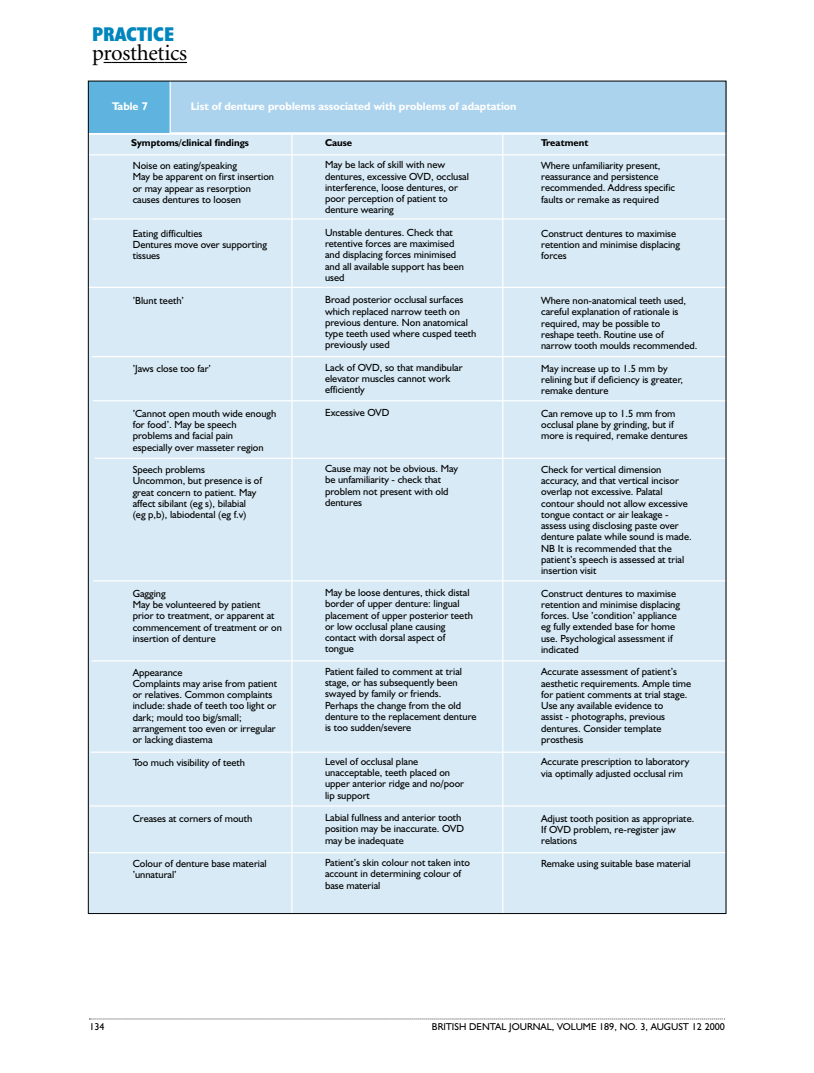
<style>
.page{position:relative;width:814px;height:1073px;background:#fff}
.page>*{position:absolute;margin:0;border:0;box-sizing:border-box;transform-origin:0 0}
.t1{font:22.5px "Minion";letter-spacing:-.015em;color:#000}
.t2{font:700 condensed 20px "Humanist 521 BT Xtra";color:#0086bd}
.t3{font:700 11.25px "Humanist 521 BT";color:#fff}
.t4{font:10.38px/11.2px "Humanist 521 BT";color:#000}
.t5{font:10px "Humanist 521 BT";color:#000}
.t6{font:700 10px "Humanist 521 BT";color:#000}
</style>
<div class="page">
<svg style="left:89px;top:1018px;width:636px;height:1px"></svg>
<hr style="left:111px;top:62px;width:47px;height:1px;background:#000">
<svg style="left:158px;top:62px;width:29px;height:1px"></svg>
<div style="left:88px;top:81px;width:638px;height:831px;background:#d7eaf6"></div>
<div style="left:88px;top:81px;width:638px;height:53px;background:#acd3ed"></div>
<hr style="left:88px;top:132px;width:638px;height:3px;background:#fff">
<div style="left:88px;top:81px;width:82px;height:51px;background:#5eb4de"></div>
<hr style="left:291px;top:134px;width:1px;height:779px;background:#fff">
<hr style="left:502px;top:134px;width:1px;height:779px;background:#fff">
<hr style="left:88px;top:154px;width:638px;height:1px;background:#fff">
<hr style="left:88px;top:287px;width:638px;height:1px;background:#fff">
<hr style="left:170px;top:81px;width:1px;height:52px;background:#fff">
<hr style="left:92px;top:218px;width:634px;height:2px;background:#fff">
<hr style="left:93px;top:400px;width:633px;height:1px;background:#fff">
<hr style="left:92px;top:356px;width:634px;height:1px;background:#fff">
<hr style="left:95px;top:457px;width:631px;height:2px;background:#fff">
<hr style="left:93px;top:580px;width:633px;height:1px;background:#fff">
<hr style="left:91px;top:660px;width:635px;height:1px;background:#fff">
<hr style="left:91px;top:751px;width:635px;height:1px;background:#fff">
<hr style="left:90px;top:805px;width:636px;height:1px;background:#fff">
<hr style="left:88px;top:852px;width:638px;height:1px;background:#fff">
<h2 class="t2" style="left:92px;top:28px;width:84px">PRACTICE</h2>
<h1 class="t1" style="left:92px;top:44px;width:97px">prosthetics</h1>
<p class="t3" style="left:112px;top:102px;width:37px">Table 7</p>
<p class="t3" style="left:191px;top:102px;width:327px">List of denture problems associated with problems of adaptation</p>
<p class="t6" style="left:131px;top:140px;width:119px">Symptoms/clinical findings</p>
<p class="t4" style="left:133px;top:161px;width:143px">Noise on eating/speaking<br>May be apparent on first insertion or may appear as resorption causes dentures to loosen</p>
<p class="t4" style="left:133px;top:229px;width:136px">Eating difficulties<br>Dentures move over supporting tissues</p>
<p class="t4" style="left:133px;top:296px;width:53px">’Blunt teeth’</p>
<p class="t4" style="left:133px;top:364px;width:80px">’Jaws close too far’</p>
<p class="t4" style="left:133px;top:409px;width:145px">’Cannot open mouth wide enough for food’. May be speech problems and facial pain<br>especially over masseter region</p>
<p class="t4" style="left:133px;top:465px;width:131px">Speech problems<br>Uncommon, but presence is of great concern to patient. May affect sibilant (eg s), bilabial<br>(eg p,b), labiodental (eg f.v)</p>
<p class="t4" style="left:133px;top:589px;width:151px">Gagging<br>May be volunteered by patient prior to treatment, or apparent at commencement of treatment or on insertion of denture</p>
<p class="t4" style="left:133px;top:667px;width:146px">Appearance<br>Complaints may arise from patient or relatives. Common complaints include: shade of teeth too light or dark; mould too big/small; arrangement too even or irregular or lacking diastema</p>
<p class="t4" style="left:133px;top:757px;width:114px">Too much visibility of teeth</p>
<p class="t4" style="left:133px;top:814px;width:121px">Creases at corners of mouth</p>
<p class="t4" style="left:133px;top:859px;width:136px">Colour of denture base material ’unnatural’</p>
<p class="t6" style="left:325px;top:139px;width:29px">Cause</p>
<p class="t4" style="left:325px;top:160px;width:145px">May be lack of skill with new dentures, excessive OVD, occlusal interference, loose dentures, or poor perception of patient to denture wearing</p>
<p class="t4" style="left:325px;top:228px;width:140px">Unstable dentures. Check that retentive forces are maximised and displacing forces minimised and all available support has been used</p>
<p class="t4" style="left:325px;top:295px;width:153px">Broad posterior occlusal surfaces which replaced narrow teeth on previous denture. Non anatomical type teeth used where cusped teeth previously used</p>
<p class="t4" style="left:325px;top:363px;width:139px">Lack of OVD, so that mandibular elevator muscles cannot work efficiently</p>
<p class="t4" style="left:325px;top:408px;width:66px">Excessive OVD</p>
<p class="t4" style="left:325px;top:464px;width:135px">Cause may not be obvious. May be unfamiliarity - check that problem not present with old dentures</p>
<p class="t4" style="left:325px;top:588px;width:149px">May be loose dentures, thick distal border of upper denture: lingual placement of upper posterior teeth or low occlusal plane causing contact with dorsal aspect of tongue</p>
<p class="t4" style="left:325px;top:667px;width:153px">Patient failed to comment at trial stage, or has subsequently been swayed by family or friends.<br>Perhaps the change from the old denture to the replacement denture is too sudden/severe</p>
<p class="t4" style="left:325px;top:757px;width:141px">Level of occlusal plane unacceptable, teeth placed on upper anterior ridge and no/poor lip support</p>
<p class="t4" style="left:325px;top:813px;width:141px">Labial fullness and anterior tooth position may be inaccurate. OVD may be inadequate</p>
<p class="t4" style="left:325px;top:858px;width:146px">Patient’s skin colour not taken into account in determining colour of base material</p>
<p class="t6" style="left:541px;top:140px;width:49px">Treatment</p>
<p class="t4" style="left:541px;top:161px;width:135px">Where unfamiliarity present, reassurance and persistence recommended. Address specific faults or remake as required</p>
<p class="t4" style="left:541px;top:228px;width:140px">Construct dentures to maximise retention and minimise displacing forces</p>
<p class="t4" style="left:541px;top:296px;width:158px">Where non-anatomical teeth used, careful explanation of rationale is required, may be possible to<br>reshape teeth. Routine use of<br>narrow tooth moulds recommended.</p>
<p class="t4" style="left:541px;top:363px;width:143px">May increase up to 1.5 mm by relining but if deficiency is greater, remake denture</p>
<p class="t4" style="left:541px;top:408px;width:148px">Can remove up to 1.5 mm from occlusal plane by grinding, but if more is required, remake dentures</p>
<p class="t4" style="left:541px;top:465px;width:152px">Check for vertical dimension accuracy, and that vertical incisor overlap not excessive. Palatal contour should not allow excessive tongue contact or air leakage - assess using disclosing paste over denture palate while sound is made.<br>NB It is recommended that the patient’s speech is assessed at trial insertion visit</p>
<p class="t4" style="left:541px;top:588px;width:140px">Construct dentures to maximise retention and minimise displacing forces. Use ’condition’ appliance eg fully extended base for home use. Psychological assessment if indicated</p>
<p class="t4" style="left:541px;top:667px;width:152px">Accurate assessment of patient’s aesthetic requirements. Ample time for patient comments at trial stage.<br>Use any available evidence to<br>assist - photographs, previous dentures. Consider template prosthesis</p>
<p class="t4" style="left:541px;top:757px;width:150px">Accurate prescription to laboratory via optimally adjusted occlusal rim</p>
<p class="t4" style="left:541px;top:813px;width:155px">Adjust tooth position as appropriate.<br>If OVD problem, re-register jaw relations</p>
<p class="t4" style="left:541px;top:858px;width:151px">Remake using suitable base material</p>
<p class="t5" style="left:89px;top:1023px;width:17px">134</p>
<p class="t5" style="left:432px;top:1023px;width:294px">BRITISH DENTAL JOURNAL, VOLUME 189, NO. 3, AUGUST 12 2000</p>
</div>
